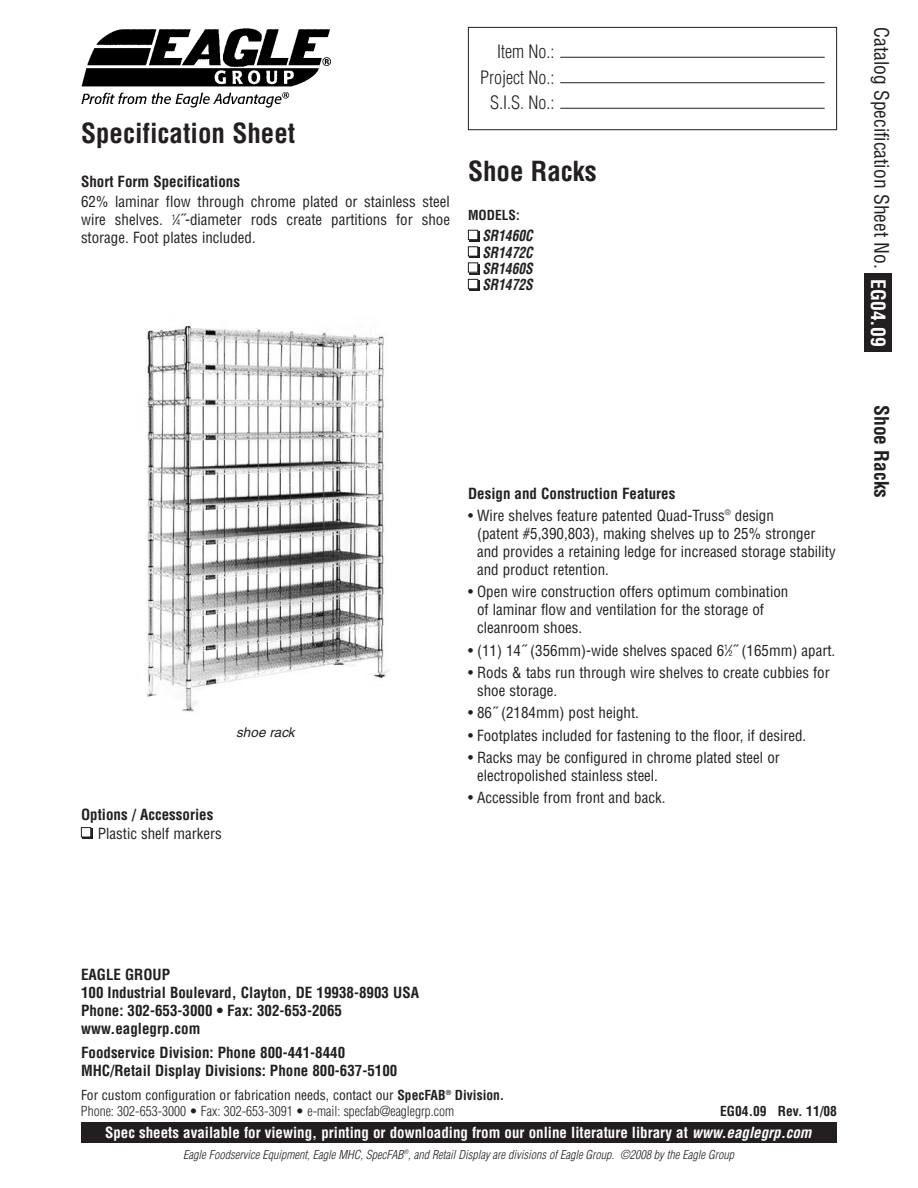
<style>
.page{position:relative;width:918px;height:1188px;background:#fff}
.page>*{position:absolute;margin:0;border:0;box-sizing:border-box;transform-origin:0 0}
.t1{font:700 condensed 27px "Helvetica";color:#231f20}
.t2{font:condensed 19.5px "Helvetica";color:#231f20}
.t3{font:700 condensed 19.5px "Helvetica";color:#231f20}
.t4{font:300 condensed 18px/25.5px "Helvetica";color:#231f20;text-align:right}
.t5{font:condensed 15px/18px "Helvetica";color:#231f20}
.t6{font:700 condensed 15px/18px "Helvetica";color:#231f20}
.t7{font:700 condensed 15px "Helvetica";color:#fff}
.t8{font:italic 700 condensed 15px/16.4px "Helvetica";color:#231f20;text-align:justify;scale:.9 1}
.t9{font:300 condensed 13.5px/16.2px "Helvetica";color:#231f20}
.t10{font:700 condensed 13.5px "Helvetica";color:#231f20}
.t11{font:italic 13.5px "Helvetica";color:#231f20}
.t12{font:italic 300 condensed 12px "Helvetica";color:#231f20}
.s1{font-size:7.5px}
.s2{font-weight:700;color:#fff}
.s3{font-weight:400}
.s4{font-weight:700}
.s5{font-style:italic}
</style>
<div class="page">
<div style="left:864px;top:274px;width:28px;height:78px;background:#231f20"></div>
<div style="left:468px;top:27px;width:369px;height:103px;border:1px solid #231f20"></div>
<hr style="left:560px;top:82px;width:265px;height:1px;background:#231f20">
<hr style="left:560px;top:57px;width:265px;height:1px;background:#231f20">
<hr style="left:560px;top:108px;width:265px;height:1px;background:#231f20">
<img style="left:81px;top:28px;width:250px;height:79px">
<div style="left:81px;top:1122px;width:756px;height:21px;background:#231f20"></div>
<div style="left:82px;top:829px;width:11px;height:10px;background:#231f20"></div>
<div style="left:81px;top:828px;width:10px;height:9px;background:#fff"></div>
<div style="left:81px;top:827px;width:10px;height:10px;border:1px solid #231f20"></div>
<div style="left:470px;top:231px;width:10px;height:10px;background:#231f20"></div>
<div style="left:468px;top:230px;width:10px;height:10px;background:#fff"></div>
<div style="left:468px;top:230px;width:10px;height:10px;border:1px solid #231f20"></div>
<div style="left:470px;top:248px;width:10px;height:10px;background:#231f20"></div>
<div style="left:468px;top:247px;width:10px;height:9px;background:#fff"></div>
<div style="left:468px;top:246px;width:10px;height:11px;border:1px solid #231f20"></div>
<div style="left:470px;top:264px;width:10px;height:10px;background:#231f20"></div>
<div style="left:468px;top:263px;width:10px;height:9px;background:#fff"></div>
<div style="left:468px;top:262px;width:10px;height:11px;border:1px solid #231f20"></div>
<div style="left:470px;top:281px;width:10px;height:10px;background:#231f20"></div>
<div style="left:468px;top:279px;width:10px;height:10px;background:#fff"></div>
<div style="left:468px;top:279px;width:10px;height:10px;border:1px solid #231f20"></div>
<img style="left:146px;top:325px;width:243px;height:387px">
<h1 class="t1" style="left:81px;top:118px;width:216px">Specification Sheet</h1>
<p class="t6" style="left:81px;top:173px;width:161px">Short Form Specifications</p>
<p class="t5" style="left:81px;top:193px;width:371px;text-align:justify">62% laminar flow through chrome plated or stainless steel wire shelves. <sup>1</sup>⁄<span class="s1">4</span>˝-diameter rods create partitions for shoe storage. Foot plates included.</p>
<p class="t4" style="left:480px;top:39px;width:76px">Item No.:<br>Project No.:<br>S.I.S. No.:</p>
<h1 class="t1" style="left:468px;top:156px;width:130px">Shoe Racks</h1>
<p class="t10" style="left:468px;top:207px;width:53px">MODELS:</p>
<p class="t8" style="left:482px;top:228px;width:57px">SR1460C SR1472C SR1460S SR1472S</p>
<p class="t11" style="left:236px;top:728px;width:60px">shoe rack</p>
<p class="t6" style="left:81px;top:806px;width:134px">Options / Accessories</p>
<p class="t5" style="left:98px;top:824px;width:126px">Plastic shelf markers</p>
<p class="t6" style="left:468px;top:485px;width:209px">Design and Construction Features</p>
<p class="t5" style="left:477px;top:507px;width:360px;text-indent:-9px">• Wire shelves feature patented Quad-Truss<sup>®</sup> design<br>(patent #5,390,803), making shelves up to 25% stronger and provides a retaining ledge for increased storage stability and product retention.</p>
<p class="t5" style="left:477px;top:583px;width:313px;text-indent:-9px">• Open wire construction offers optimum combination of laminar flow and ventilation for the storage of cleanroom shoes.</p>
<p class="t5" style="left:468px;top:642px;width:369px">• (11) 14˝ (356mm)-wide shelves spaced 6<sup>1</sup>⁄<span class="s1">2</span>˝ (165mm) apart.</p>
<p class="t5" style="left:477px;top:664px;width:354px;text-indent:-9px">• Rods &amp; tabs run through wire shelves to create cubbies for shoe storage.</p>
<p class="t5" style="left:468px;top:704px;width:172px">• 86˝ (2184mm) post height.</p>
<p class="t5" style="left:468px;top:726px;width:340px">• Footplates included for fastening to the floor, if desired.</p>
<p class="t5" style="left:477px;top:749px;width:304px;text-indent:-9px">• Racks may be configured in chrome plated steel or electropolished stainless steel.</p>
<p class="t5" style="left:468px;top:789px;width:199px">• Accessible from front and back.</p>
<h2 class="t2" style="left:893px;top:27px;width:321px;rotate:90deg">Catalog Specification Sheet No. <span class="s2">EG04.09</span></h2>
<h2 class="t3" style="left:893px;top:405px;width:95px;rotate:90deg">Shoe Racks</h2>
<p class="t6" style="left:81px;top:965px;width:340px">EAGLE GROUP<br>100 Industrial Boulevard, Clayton, DE 19938-8903 USA<br>Phone: 302-653-3000 • Fax: 302-653-2065 www.eaglegrp.com</p>
<p class="t6" style="left:81px;top:1044px;width:318px">Foodservice Division: Phone 800-441-8440<br>MHC/Retail Display Divisions: Phone 800-637-5100</p>
<p class="t9" style="left:81px;top:1087px;width:425px"><span class="s3">For custom configuration or fabrication needs, contact our</span> <span class="s4">SpecFAB</span><sup>®</sup> <span class="s4">Division.<br></span>Phone: 302-653-3000 • Fax: 302-653-3091 • e-mail: specfab@eaglegrp.com</p>
<p class="t10" style="left:720px;top:1103px;width:118px">EG04.09 Rev. 11/08</p>
<p class="t7" style="left:105px;top:1124px;width:708px">Spec sheets available for viewing, printing or downloading from our online literature library at <span class="s5">www.eaglegrp.com</span></p>
<p class="t12" style="left:183px;top:1148px;width:552px">Eagle Foodservice Equipment, Eagle MHC, SpecFAB<sup>®</sup>, and Retail Display are divisions of Eagle Group. ©2008 by the Eagle Group</p>
</div>
